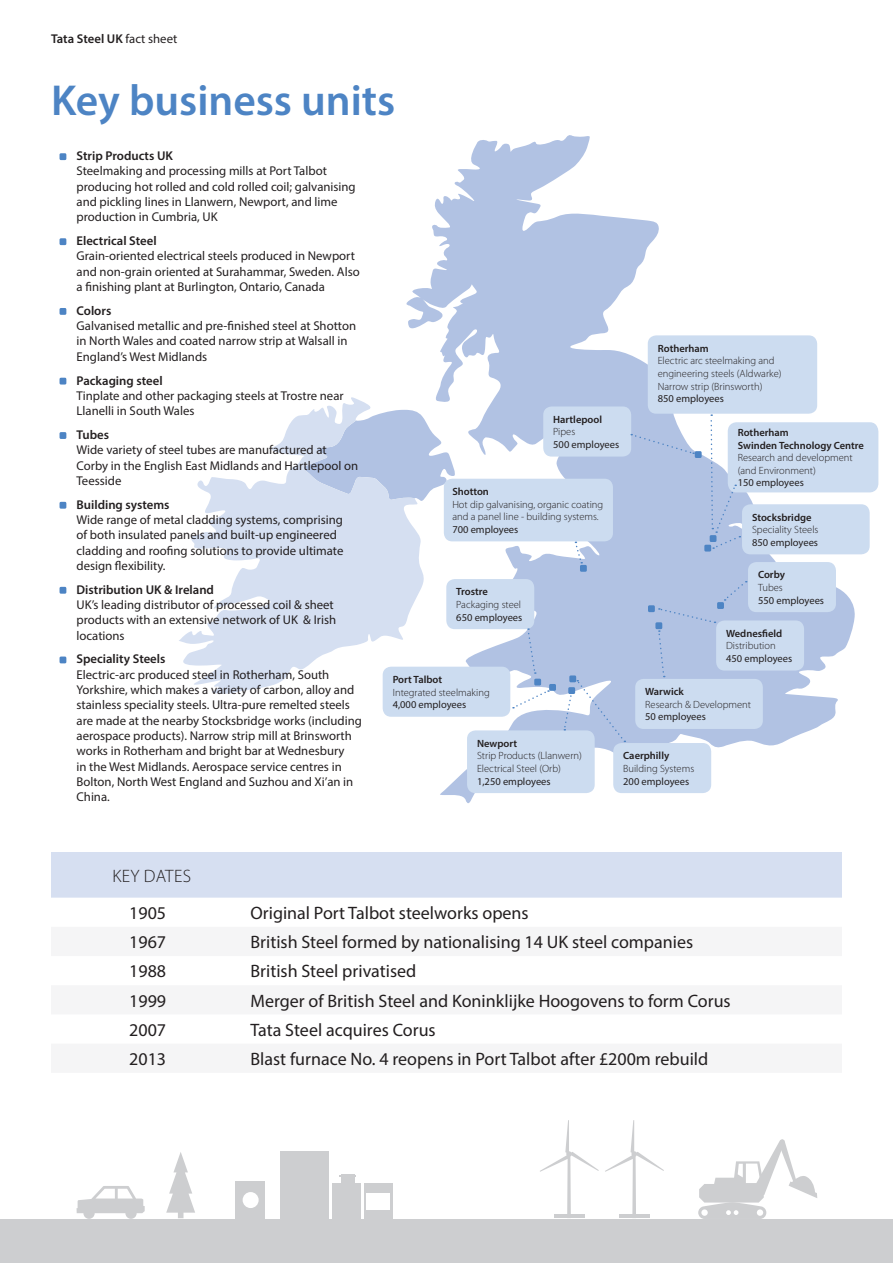
<style>
.page{position:relative;width:893px;height:1263px;background:#fff}
.page>*{position:absolute;margin:0;border:0;box-sizing:border-box;transform-origin:0 0}
.t1{font:600 43.5px "Myriad Pro";color:#4d84c4}
.t2{font:18px "Myriad Pro";color:#231f20}
.t3{font:300 18px "Myriad Pro";letter-spacing:.02em;color:#231f20}
.t4{font:12.75px/15.3px "Myriad Pro";color:#231f20}
.t5{font:600 12.75px "Myriad Pro";color:#231f20}
.t6{font:300 10.5px/12.6px "Myriad Pro";color:#231f20}
.t7{font:10.5px "Myriad Pro";color:#231f20}
.t8{font:600 10.5px/12.6px "Myriad Pro";color:#231f20}
.s1{font-weight:400}
</style>
<div class="page">
<svg style="left:406px;top:135px;width:451px;height:668px"></svg>
<svg style="left:179px;top:397px;width:247px;height:297px;fill:#d5dff1"></svg>
<svg style="left:303px;top:410px;width:154px;height:91px"></svg>
<div style="left:549px;top:684px;width:7px;height:7px;background:#4d84c4"></div>
<div style="left:534px;top:679px;width:7px;height:6px;background:#4d84c4"></div>
<div style="left:569px;top:675px;width:7px;height:7px;background:#4d84c4"></div>
<div style="left:580px;top:565px;width:7px;height:7px;background:#4d84c4"></div>
<div style="left:648px;top:605px;width:7px;height:7px;background:#4d84c4"></div>
<div style="left:655px;top:622px;width:7px;height:7px;background:#4d84c4"></div>
<div style="left:717px;top:602px;width:7px;height:7px;background:#4d84c4"></div>
<div style="left:704px;top:545px;width:7px;height:6px;background:#4d84c4"></div>
<div style="left:695px;top:451px;width:7px;height:7px;background:#4d84c4"></div>
<div style="left:543px;top:406px;width:88px;height:51px;background:#ccdcf0;border-radius:9px"></div>
<div style="left:446px;top:579px;width:88px;height:50px;background:#ccdcf0;border-radius:9px"></div>
<div style="left:613px;top:743px;width:98px;height:50px;background:#ccdcf0;border-radius:9px"></div>
<div style="left:635px;top:679px;width:128px;height:50px;background:#ccdcf0;border-radius:9px"></div>
<div style="left:716px;top:620px;width:88px;height:50px;background:#ccdcf0;border-radius:9px"></div>
<div style="left:728px;top:422px;width:150px;height:70px;background:#ccdcf0;border-radius:9px"></div>
<div style="left:748px;top:562px;width:88px;height:50px;background:#ccdcf0;border-radius:9px"></div>
<div style="left:742px;top:504px;width:128px;height:50px;background:#ccdcf0;border-radius:9px"></div>
<div style="left:648px;top:335px;width:169px;height:79px;background:#ccdcf0;border-radius:9px"></div>
<div style="left:383px;top:667px;width:127px;height:50px;background:#ccdcf0;border-radius:9px"></div>
<div style="left:467px;top:730px;width:128px;height:63px;background:#ccdcf0;border-radius:9px"></div>
<div style="left:444px;top:479px;width:169px;height:62px;background:#ccdcf0;border-radius:9px"></div>
<svg style="left:77px;top:1186px;width:68px;height:27px"></svg>
<div style="left:83px;top:1207px;width:12px;height:12px;background:#cdced0;border-radius:50%"></div>
<div style="left:125px;top:1207px;width:12px;height:12px;background:#cdced0;border-radius:50%"></div>
<div style="left:281px;top:1151px;width:48px;height:70px;background:#cdced0"></div>
<div style="left:236px;top:1181px;width:29px;height:39px;background:#cdced0"></div>
<div style="left:332px;top:1183px;width:29px;height:37px;background:#cdced0"></div>
<div style="left:364px;top:1183px;width:28px;height:37px;background:#cdced0"></div>
<div style="left:243px;top:1192px;width:16px;height:16px;background:#fff;border-radius:50%"></div>
<div style="left:366px;top:1193px;width:23px;height:16px;background:#fff"></div>
<div style="left:341px;top:1174px;width:13px;height:9px;background:#cdced0"></div>
<svg style="left:166px;top:1152px;width:29px;height:66px"></svg>
<div style="left:0;top:1219px;width:893px;height:44px;background:#cdced0"></div>
<svg style="left:698px;top:1139px;width:119px;height:80px"></svg>
<svg style="left:605px;top:1120px;width:59px;height:98px"></svg>
<svg style="left:540px;top:1120px;width:59px;height:98px"></svg>
<div style="left:60px;top:153px;width:6px;height:7px;background:#4d84c4"></div>
<div style="left:60px;top:238px;width:6px;height:7px;background:#4d84c4"></div>
<div style="left:60px;top:308px;width:6px;height:7px;background:#4d84c4"></div>
<svg style="left:60px;top:378px;width:6px;height:6px"></svg>
<div style="left:60px;top:432px;width:6px;height:7px;background:#4d84c4"></div>
<div style="left:60px;top:502px;width:6px;height:7px;background:#4d84c4"></div>
<div style="left:60px;top:587px;width:6px;height:7px;background:#4d84c4"></div>
<div style="left:60px;top:656px;width:6px;height:7px;background:#4d84c4"></div>
<svg style="left:575px;top:542px;width:7px;height:21px"></svg>
<svg style="left:527px;top:628px;width:9px;height:46px"></svg>
<svg style="left:513px;top:690px;width:36px;height:18px"></svg>
<svg style="left:563px;top:680px;width:62px;height:62px"></svg>
<svg style="left:659px;top:608px;width:56px;height:15px"></svg>
<svg style="left:657px;top:630px;width:8px;height:47px"></svg>
<svg style="left:724px;top:581px;width:23px;height:20px"></svg>
<svg style="left:631px;top:434px;width:63px;height:20px"></svg>
<div style="left:51px;top:853px;width:791px;height:45px;background:#d6dff1"></div>
<svg style="left:710px;top:414px;width:30px;height:135px"></svg>
<p class="t5" style="left:51px;top:30px;width:128px">Tata Steel UK <span class="s1">fact sheet</span></p>
<h1 class="t1" style="left:51px;top:72px;width:346px">Key business units</h1>
<p class="t5" style="left:77px;top:148px;width:98px">Strip Products UK</p>
<p class="t4" style="left:77px;top:163px;width:281px">Steelmaking and processing mills at Port Talbot producing hot rolled and cold rolled coil; galvanising and pickling lines in Llanwern, Newport, and lime production in Cumbria, UK</p>
<p class="t5" style="left:77px;top:233px;width:82px">Electrical Steel</p>
<p class="t4" style="left:77px;top:248px;width:285px">Grain-oriented electrical steels produced in Newport and non-grain oriented at Surahammar, Sweden. Also a finishing plant at Burlington, Ontario, Canada</p>
<p class="t5" style="left:77px;top:302px;width:36px">Colors</p>
<p class="t4" style="left:77px;top:318px;width:281px">Galvanised metallic and pre-finished steel at Shotton in North Wales and coated narrow strip at Walsall in<br>England’s West Midlands</p>
<p class="t5" style="left:77px;top:372px;width:88px">Packaging steel</p>
<p class="t4" style="left:77px;top:388px;width:269px">Tinplate and other packaging steels at Trostre near<br>Llanelli in South Wales</p>
<p class="t5" style="left:77px;top:427px;width:34px">Tubes</p>
<p class="t4" style="left:77px;top:442px;width:283px">Wide variety of steel tubes are manufactured at<br>Corby in the English East Midlands and Hartlepool on<br>Teesside</p>
<p class="t5" style="left:77px;top:496px;width:95px">Building systems</p>
<p class="t4" style="left:77px;top:512px;width:268px">Wide range of metal cladding systems, comprising of both insulated panels and built-up engineered cladding and roofing solutions to provide ultimate design flexibility.</p>
<p class="t5" style="left:77px;top:581px;width:139px">Distribution UK &amp; Ireland</p>
<p class="t4" style="left:77px;top:597px;width:261px">UK’s leading distributor of processed coil &amp; sheet products with an extensive network of UK &amp; Irish locations</p>
<p class="t5" style="left:77px;top:651px;width:90px">Speciality Steels</p>
<p class="t4" style="left:77px;top:666px;width:287px">Electric-arc produced steel in Rotherham, South Yorkshire, which makes a variety of carbon, alloy and stainless speciality steels. Ultra-pure remelted steels are made at the nearby Stocksbridge works (including aerospace products). Narrow strip mill at Brinsworth works in Rotherham and bright bar at Wednesbury<br>in the West Midlands. Aerospace service centres in Bolton, North West England and Suzhou and Xi’an in China.</p>
<p class="t8" style="left:553px;top:413px;width:50px">Hartlepool</p>
<p class="t6" style="left:553px;top:426px;width:24px">Pipes</p>
<p class="t7" style="left:553px;top:438px;width:68px">500 employees</p>
<p class="t8" style="left:452px;top:485px;width:38px">Shotton</p>
<p class="t6" style="left:452px;top:498px;width:152px">Hot dip galvanising, organic coating and a panel line - building systems.</p>
<p class="t7" style="left:452px;top:523px;width:68px">700 employees</p>
<p class="t8" style="left:456px;top:585px;width:33px">Trostre</p>
<p class="t6" style="left:456px;top:598px;width:66px">Packaging steel</p>
<p class="t7" style="left:456px;top:611px;width:68px">650 employees</p>
<p class="t8" style="left:658px;top:342px;width:53px">Rotherham</p>
<p class="t6" style="left:658px;top:354px;width:125px">Electric arc steelmaking and engineering steels (Aldwarke)<br>Narrow strip (Brinsworth)</p>
<p class="t7" style="left:658px;top:392px;width:68px">850 employees</p>
<p class="t8" style="left:738px;top:426px;width:128px">Rotherham<br>Swinden Technology Centre</p>
<p class="t6" style="left:738px;top:451px;width:117px">Research and development (and Environment)</p>
<p class="t7" style="left:738px;top:476px;width:68px">150 employees</p>
<p class="t8" style="left:752px;top:511px;width:61px">Stocksbridge</p>
<p class="t6" style="left:752px;top:523px;width:68px">Speciality Steels</p>
<p class="t7" style="left:752px;top:536px;width:68px">850 employees</p>
<p class="t8" style="left:758px;top:568px;width:28px">Corby</p>
<p class="t6" style="left:758px;top:581px;width:26px">Tubes</p>
<p class="t7" style="left:758px;top:594px;width:68px">550 employees</p>
<p class="t8" style="left:726px;top:627px;width:58px">Wednesfield</p>
<p class="t6" style="left:726px;top:639px;width:51px">Distribution</p>
<p class="t7" style="left:726px;top:652px;width:68px">450 employees</p>
<p class="t8" style="left:393px;top:673px;width:51px">Port Talbot</p>
<p class="t6" style="left:393px;top:686px;width:99px">Integrated steelmaking</p>
<p class="t7" style="left:393px;top:698px;width:75px">4,000 employees</p>
<p class="t8" style="left:477px;top:737px;width:42px">Newport</p>
<p class="t6" style="left:477px;top:749px;width:106px">Strip Products (Llanwern)<br>Electrical Steel (Orb)</p>
<p class="t7" style="left:477px;top:775px;width:75px">1,250 employees</p>
<p class="t8" style="left:645px;top:685px;width:40px">Warwick</p>
<p class="t6" style="left:645px;top:698px;width:107px">Research &amp; Development</p>
<p class="t7" style="left:645px;top:710px;width:62px">50 employees</p>
<p class="t8" style="left:623px;top:749px;width:48px">Caerphilly</p>
<p class="t6" style="left:623px;top:762px;width:73px">Building Systems</p>
<p class="t7" style="left:623px;top:775px;width:68px">200 employees</p>
<h2 class="t3" style="left:112px;top:865px;width:80px">KEY DATES</h2>
<h2 class="t2" style="left:129px;top:902px;width:38px">1905</h2>
<h2 class="t2" style="left:250px;top:902px;width:280px">Original Port Talbot steelworks opens</h2>
<h2 class="t2" style="left:129px;top:931px;width:38px">1967</h2>
<h2 class="t2" style="left:250px;top:931px;width:444px">British Steel formed by nationalising 14 UK steel companies</h2>
<h2 class="t2" style="left:129px;top:960px;width:38px">1988</h2>
<h2 class="t2" style="left:250px;top:960px;width:167px">British Steel privatised</h2>
<h2 class="t2" style="left:129px;top:989px;width:38px">1999</h2>
<h2 class="t2" style="left:250px;top:989px;width:482px">Merger of British Steel and Koninklijke Hoogovens to form Corus</h2>
<h2 class="t2" style="left:129px;top:1019px;width:38px">2007</h2>
<h2 class="t2" style="left:250px;top:1019px;width:187px">Tata Steel acquires Corus</h2>
<h2 class="t2" style="left:129px;top:1048px;width:38px">2013</h2>
<h2 class="t2" style="left:250px;top:1048px;width:459px">Blast furnace No. 4 reopens in Port Talbot after £200m rebuild</h2>
</div>
